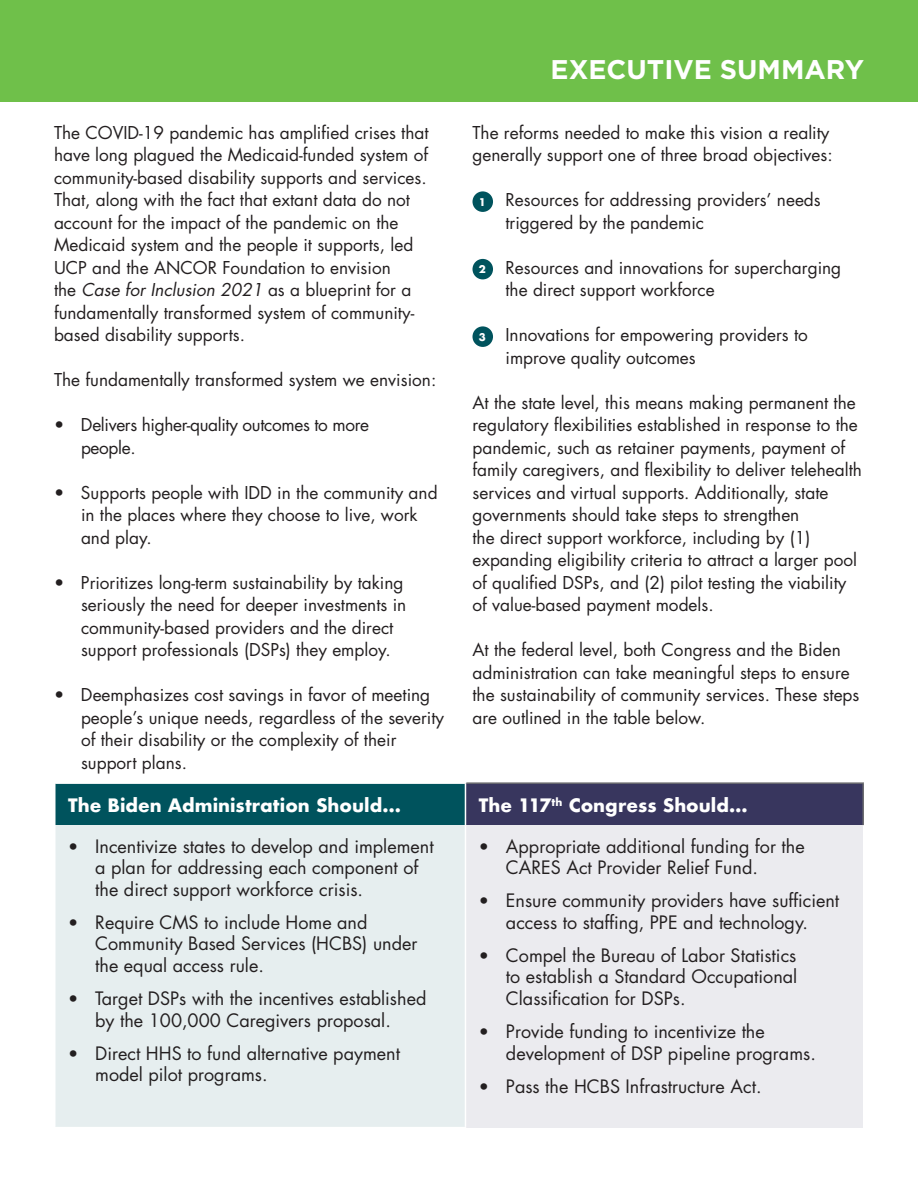
<style>
.page{position:relative;width:918px;height:1188px;background:#fff}
.page>*{position:absolute;margin:0;border:0;box-sizing:border-box;transform-origin:0 0}
.t1{font:700 27px "Gotham";color:#fff}
.t2{font:18px/21.6px "Futura";color:#231f20}
.t3{font:700 18px "Futura";color:#fff}
.BODY{font:17.25px/22.5px "Futura";color:#231f20}
.BUllets{font:17.25px/22.5px "Futura";color:#231f20}
.BUllets-2{font:17.25px/22.5px "Futura";letter-spacing:-.02em;color:#231f20}
.t4{font:700 10.35px "Futura";color:#fff}
.s1{font-style:italic}
.s2{font-size:17.25px}
</style>
<div class="page">
<div style="left:0;top:0;width:918px;height:102px;background:#6fc04a"></div>
<div style="left:472px;top:191px;width:21px;height:21px;background:#00535d;border-radius:50%"></div>
<div style="left:472px;top:259px;width:21px;height:20px;background:#00535d;border-radius:50%"></div>
<div style="left:472px;top:326px;width:21px;height:21px;background:#00535d;border-radius:50%"></div>
<div style="left:55px;top:783px;width:410px;height:42px;background:#00535d"></div>
<div style="left:465px;top:783px;width:398px;height:42px;background:#38365e"></div>
<div style="left:55px;top:825px;width:410px;height:303px;background:#e6eeef"></div>
<div style="left:465px;top:825px;width:398px;height:303px;background:#ebebef"></div>
<hr style="left:466px;top:782px;width:398px;height:2px;background:#6c6d70">
<hr style="left:862px;top:784px;width:2px;height:41px;background:#6c6d70">
<hr style="left:54px;top:782px;width:412px;height:2px;background:#fff">
<hr style="left:54px;top:784px;width:2px;height:41px;background:#fff">
<hr style="left:465px;top:784px;width:1px;height:41px;background:#fff">
<hr style="left:54px;top:825px;width:2px;height:302px;background:#fff">
<hr style="left:465px;top:825px;width:1px;height:302px;background:#fff">
<hr style="left:54px;top:1127px;width:412px;height:1px;background:#fff">
<p class="BODY" style="left:54px;top:121px;width:376px">The COVID-19 pandemic has amplified crises that have long plagued the Medicaid-funded system of community-based disability supports and services.<br>That, along with the fact that extant data do not account for the impact of the pandemic on the Medicaid system and the people it supports, led UCP and the ANCOR Foundation to envision<br>the <span class="s1">Case for Inclusion 2021</span> as a blueprint for a fundamentally transformed system of community&shy;based disability supports.</p>
<p class="BODY" style="left:54px;top:369px;width:384px">The fundamentally transformed system we envision:</p>
<p class="BUllets-2" style="left:81px;top:414px;width:290px;text-indent:-27px">• Delivers higher-quality outcomes to more people.</p>
<p class="BUllets" style="left:81px;top:481px;width:358px;text-indent:-27px">• Supports people with IDD in the community and in the places where they choose to live, work and play.</p>
<p class="BUllets" style="left:81px;top:571px;width:327px;text-indent:-27px">• Prioritizes long-term sustainability by taking seriously the need for deeper investments in community-based providers and the direct support professionals (DSPs) they employ.</p>
<p class="BUllets" style="left:81px;top:684px;width:365px;text-indent:-27px">• Deemphasizes cost savings in favor of meeting people’s unique needs, regardless of the severity of their disability or the complexity of their support plans.</p>
<p class="t1" style="left:551px;top:54px;width:315px">EXECUTIVE SUMMARY</p>
<p class="BODY" style="left:472px;top:121px;width:362px">The reforms needed to make this vision a reality generally support one of three broad objectives:</p>
<p class="t4" style="left:479px;top:195px;width:9px">1</p>
<p class="BUllets" style="left:506px;top:189px;width:317px">Resources for addressing providers’ needs</p>
<p class="BUllets" style="left:505px;top:211px;width:200px">triggered by the pandemic</p>
<p class="t4" style="left:479px;top:262px;width:9px">2</p>
<p class="BUllets" style="left:506px;top:256px;width:337px">Resources and innovations for supercharging the direct support workforce</p>
<p class="t4" style="left:479px;top:330px;width:9px">3</p>
<p class="BUllets" style="left:506px;top:324px;width:304px">Innovations for empowering providers to improve quality outcomes</p>
<p class="BODY" style="left:472px;top:391px;width:391px">At the state level, this means making permanent the regulatory flexibilities established in response to the pandemic, such as retainer payments, payment of family caregivers, and flexibility to deliver telehealth services and virtual supports. Additionally, state governments should take steps to strengthen<br>the direct support workforce, including by (1) expanding eligibility criteria to attract a larger pool of qualified DSPs, and (2) pilot testing the viability of value-based payment models.</p>
<p class="BODY" style="left:472px;top:639px;width:388px">At the federal level, both Congress and the Biden administration can take meaningful steps to ensure the sustainability of community services. These steps are outlined in the table below.</p>
<p class="t3" style="left:68px;top:792px;width:334px">The Biden Administration Should…</p>
<p class="t3" style="left:479px;top:792px;width:270px">The 117<sup>th</sup> Congress Should…</p>
<p class="t2" style="left:95px;top:835px;width:340px;text-indent:-27px"><span class="s2">•</span> Incentivize states to develop and implement a plan for addressing each component of the direct support workforce crisis.</p>
<p class="t2" style="left:95px;top:912px;width:324px;text-indent:-27px"><span class="s2">•</span> Require CMS to include Home and<br>Community Based Services (HCBS) under the equal access rule.</p>
<p class="t2" style="left:68px;top:988px;width:360px;text-align:center"><span class="s2">•</span> Target DSPs with the incentives established by the 100,000 Caregivers proposal.</p>
<p class="t2" style="left:95px;top:1042px;width:306px;text-indent:-27px"><span class="s2">•</span> Direct HHS to fund alternative payment model pilot programs.</p>
<p class="t2" style="left:506px;top:835px;width:300px;text-indent:-27px"><span class="s2">•</span> Appropriate additional funding for the<br>CARES Act Provider Relief Fund.</p>
<p class="t2" style="left:479px;top:890px;width:362px;text-align:center"><span class="s2">•</span> Ensure community providers have sufficient access to staffing, PPE and technology.</p>
<p class="t2" style="left:506px;top:945px;width:293px;text-align:justify;text-indent:-27px"><span class="s2">•</span> Compel the Bureau of Labor Statistics to establish a Standard Occupational Classification for DSPs.</p>
<p class="t2" style="left:506px;top:1021px;width:311px;text-indent:-27px"><span class="s2">•</span> Provide funding to incentivize the development of DSP pipeline programs.</p>
<p class="t2" style="left:479px;top:1075px;width:284px"><span class="s2">•</span> Pass the HCBS Infrastructure Act.</p>
</div>
